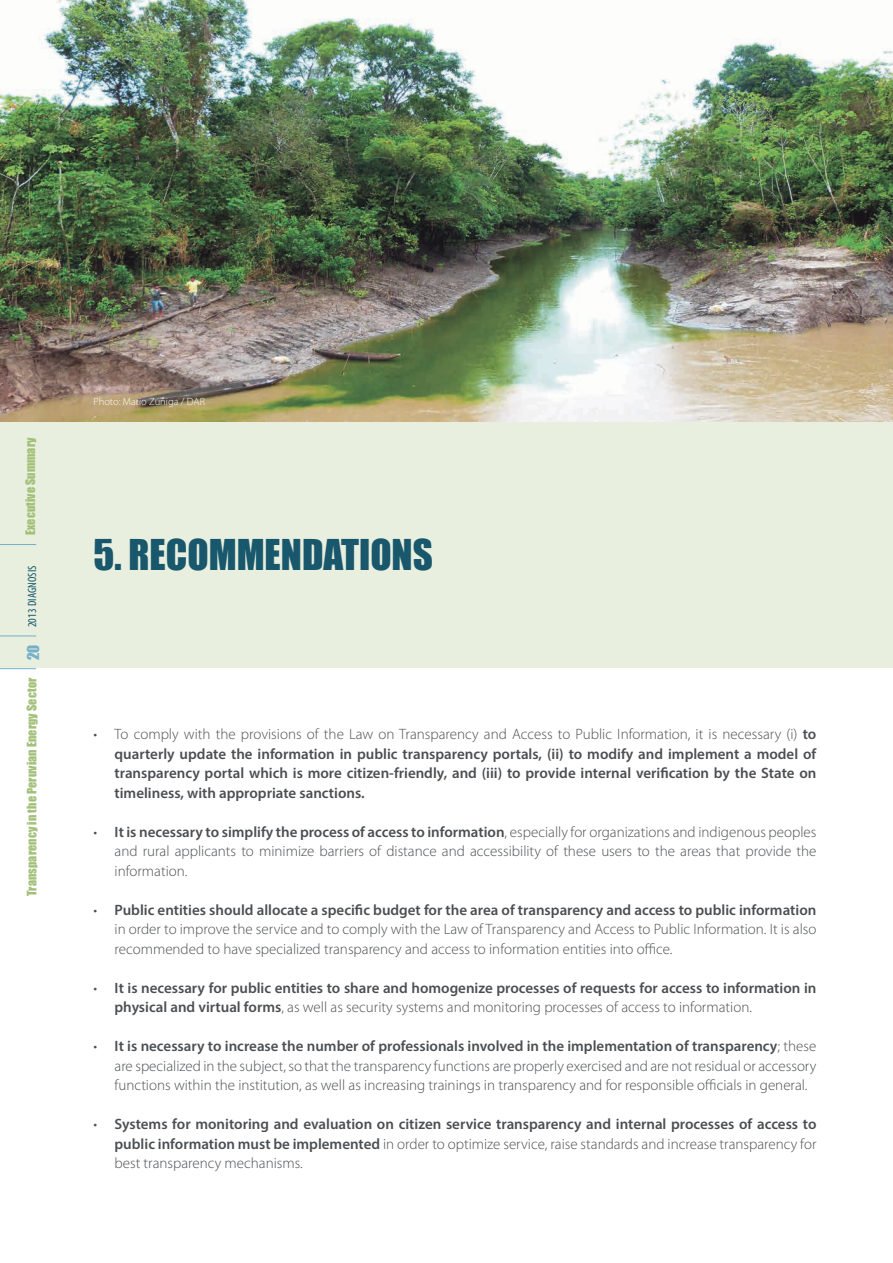
<style>
.page{position:relative;width:893px;height:1263px;background:#fff}
.page>*{position:absolute;margin:0;border:0;box-sizing:border-box;transform-origin:0 0}
.t1{font:39px "Impact";color:#18576c}
.t2{font:300 15px/19.5px "Myriad Pro";color:#4c4f52;text-align:justify}
.t3{font:600 15px/19.5px "Myriad Pro";color:#4c4f52;text-align:justify}
.t4{font:15px "Impact";color:#75afc8}
.t5{font:12px "Impact";letter-spacing:.01em;color:#a2c078}
.t6{font:condensed 12px "Myriad Pro";letter-spacing:.01em;color:#18576c}
.t7{font:300 10.5px "Myriad Pro";color:#fff}
.s1{font-weight:300}
.s2{font-weight:600}
</style>
<div class="page">
<div style="left:0;top:421px;width:893px;height:247px;background:#e8efde"></div>
<img style="left:0;top:0;width:893px;height:421px">
<hr style="left:0;top:668px;width:36px;height:1px;background:#75afc8">
<hr style="left:0;top:636px;width:36px;height:1px;background:#75afc8">
<hr style="left:0;top:544px;width:36px;height:1px;background:#75afc8">
<p class="t5" style="left:23px;top:535px;width:99px;rotate:-90deg">Executive Summary</p>
<p class="t6" style="left:25px;top:627px;width:63px;rotate:-90deg">2013 DIAGNOSIS</p>
<p class="t4" style="left:24px;top:660px;width:17px;rotate:-90deg">20</p>
<p class="t5" style="left:25px;top:896px;width:220px;rotate:-90deg">Transparency in the Peruvian Energy Sector</p>
<p class="t7" style="left:94px;top:396px;width:113px">Photo: Mario Zúñiga / DAR</p>
<h1 class="t1" style="left:94px;top:531px;width:341px">5. RECOMMENDATIONS</h1>
<p class="t3" style="left:115px;top:724px;width:703px;text-indent:-21px"><span class="s1">• To comply with the provisions of the Law on Transparency and Access to Public Information, it is necessary (i)</span> to quarterly update the information in public transparency portals, (ii) to modify and implement a model of transparency portal which is more citizen-friendly, and (iii) to provide internal verification by the State on timeliness, with appropriate sanctions.</p>
<p class="t2" style="left:115px;top:822px;width:703px;text-indent:-21px">• <span class="s2">It is necessary to simplify the process of access to information</span>, especially for organizations and indigenous peoples and rural applicants to minimize barriers of distance and accessibility of these users to the areas that provide the information.</p>
<p class="t2" style="left:115px;top:900px;width:703px;text-indent:-21px">• <span class="s2">Public entities should allocate a specific budget for the area of transparency and access to public information </span>in order to improve the service and to comply with the Law of Transparency and Access to Public Information. It is also recommended to have specialized transparency and access to information entities into office.</p>
<p class="t3" style="left:115px;top:977px;width:703px;text-indent:-21px"><span class="s1">•</span> It is necessary for public entities to share and homogenize processes of requests for access to information in physical and virtual forms<span class="s1">, as well as security systems and monitoring processes of access to information.</span></p>
<p class="t2" style="left:115px;top:1036px;width:703px;text-indent:-21px">• <span class="s2">It is necessary to increase the number of professionals involved in the implementation of transparency</span>; these are specialized in the subject, so that the transparency functions are properly exercised and are not residual or accessory functions within the institution, as well as increasing trainings in transparency and for responsible officials in general.</p>
<p class="t3" style="left:115px;top:1114px;width:703px;text-indent:-21px"><span class="s1">•</span> Systems for monitoring and evaluation on citizen service transparency and internal processes of access to public information must be implemented <span class="s1">in order to optimize service, raise standards and increase transparency for best transparency mechanisms.</span></p>
</div>
